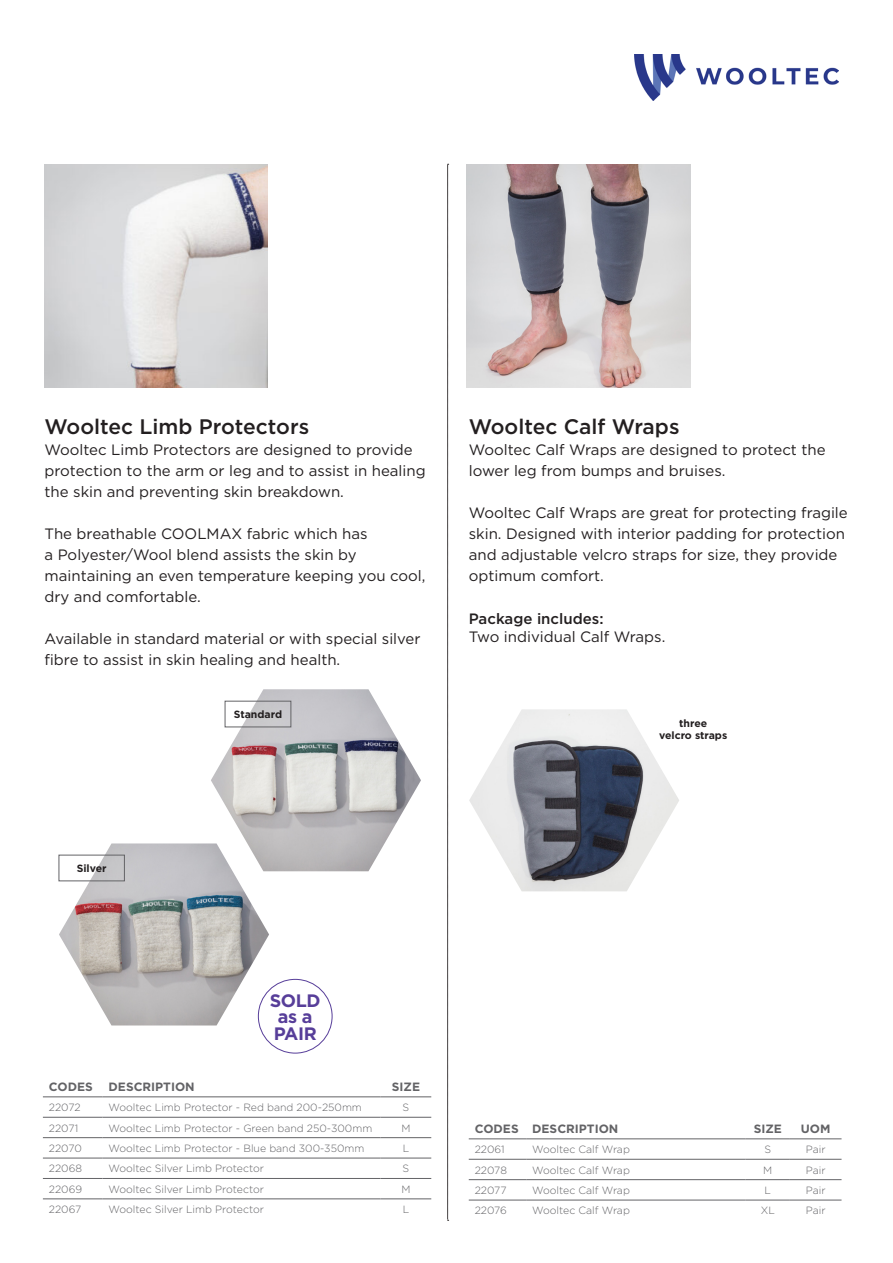
<style>
.page{position:relative;width:893px;height:1263px;background:#fff}
.page>*{position:absolute;margin:0;border:0;box-sizing:border-box;transform-origin:0 0}
.Heads{font:500 21px "Gotham";color:#231f20}
.t1{font:700 18px/16.5px "Gotham";letter-spacing:-.02em;color:#573e99}
.body_copy{font:15px/21px "Gotham";color:#231f20}
.t2{font:700 12px "Gotham";color:#636366}
.t3{font:300 10.5px "Gotham";color:#636366}
.t4{font:700 10.5px/12.6px "Gotham";color:#231f20;text-align:center}
.s1{font-weight:500}
</style>
<div class="page">
<img style="left:467px;top:164px;width:223px;height:223px">
<img style="left:45px;top:164px;width:223px;height:223px">
<img style="left:469px;top:709px;width:210px;height:182px">
<svg style="left:447px;top:164px;width:2px;height:1057px;background:#a19f9f"></svg>
<hr style="left:43px;top:1096px;width:60px;height:1px;background:#636366">
<hr style="left:103px;top:1096px;width:278px;height:1px;background:#636366">
<hr style="left:381px;top:1096px;width:50px;height:1px;background:#636366">
<hr style="left:43px;top:1117px;width:60px;height:1px;background:#636366">
<hr style="left:103px;top:1117px;width:278px;height:1px;background:#636366">
<hr style="left:381px;top:1117px;width:50px;height:1px;background:#636366">
<hr style="left:43px;top:1137px;width:60px;height:1px;background:#636366">
<hr style="left:103px;top:1137px;width:278px;height:1px;background:#636366">
<hr style="left:381px;top:1137px;width:50px;height:1px;background:#636366">
<hr style="left:43px;top:1158px;width:60px;height:1px;background:#636366">
<hr style="left:103px;top:1158px;width:278px;height:1px;background:#636366">
<hr style="left:381px;top:1158px;width:50px;height:1px;background:#636366">
<hr style="left:43px;top:1178px;width:60px;height:1px;background:#636366">
<hr style="left:103px;top:1178px;width:278px;height:1px;background:#636366">
<hr style="left:381px;top:1178px;width:50px;height:1px;background:#636366">
<hr style="left:43px;top:1198px;width:60px;height:1px;background:#636366">
<hr style="left:103px;top:1198px;width:278px;height:1px;background:#636366">
<hr style="left:381px;top:1198px;width:50px;height:1px;background:#636366">
<hr style="left:469px;top:1138px;width:57px;height:1px;background:#636366">
<hr style="left:526px;top:1138px;width:220px;height:1px;background:#636366">
<hr style="left:746px;top:1138px;width:44px;height:1px;background:#636366">
<hr style="left:790px;top:1138px;width:51px;height:1px;background:#636366">
<hr style="left:469px;top:1159px;width:57px;height:1px;background:#636366">
<hr style="left:526px;top:1159px;width:220px;height:1px;background:#636366">
<hr style="left:746px;top:1159px;width:44px;height:1px;background:#636366">
<hr style="left:790px;top:1159px;width:51px;height:1px;background:#636366">
<hr style="left:469px;top:1179px;width:57px;height:1px;background:#636366">
<hr style="left:526px;top:1179px;width:220px;height:1px;background:#636366">
<hr style="left:746px;top:1179px;width:44px;height:1px;background:#636366">
<hr style="left:790px;top:1179px;width:51px;height:1px;background:#636366">
<hr style="left:469px;top:1200px;width:57px;height:1px;background:#636366">
<hr style="left:526px;top:1200px;width:220px;height:1px;background:#636366">
<hr style="left:746px;top:1200px;width:44px;height:1px;background:#636366">
<hr style="left:790px;top:1200px;width:51px;height:1px;background:#636366">
<img style="left:635px;top:54px;width:204px;height:46px">
<img style="left:211px;top:689px;width:210px;height:182px">
<div style="left:225px;top:701px;width:66px;height:26px;border:1px solid #636366"></div>
<img style="left:59px;top:843px;width:210px;height:182px">
<div style="left:59px;top:855px;width:66px;height:26px;border:1px solid #636366"></div>
<p class="Heads" style="left:45px;top:413px;width:266px">Wooltec Limb Protectors</p>
<p class="body_copy" style="left:45px;top:439px;width:383px">Wooltec Limb Protectors are designed to provide protection to the arm or leg and to assist in healing the skin and preventing skin breakdown.</p>
<p class="body_copy" style="left:45px;top:523px;width:382px">The breathable COOLMAX fabric which has<br>a Polyester/Wool blend assists the skin by maintaining an even temperature keeping you cool, dry and comfortable.</p>
<p class="body_copy" style="left:45px;top:628px;width:378px">Available in standard material or with special silver fibre to assist in skin healing and health.</p>
<p class="t4" style="left:234px;top:708px;width:50px">Standard</p>
<p class="Heads" style="left:469px;top:413px;width:212px">Wooltec Calf Wraps</p>
<p class="body_copy" style="left:469px;top:439px;width:358px">Wooltec Calf Wraps are designed to protect the lower leg from bumps and bruises.</p>
<p class="body_copy" style="left:469px;top:502px;width:381px">Wooltec Calf Wraps are great for protecting fragile skin. Designed with interior padding for protection and adjustable velcro straps for size, they provide optimum comfort.</p>
<p class="body_copy" style="left:469px;top:609px;width:198px;line-height:18px"><span class="s1">Package includes:<br></span>Two individual Calf Wraps.</p>
<p class="t4" style="left:659px;top:716px;width:70px">three<br>velcro straps</p>
<p class="t4" style="left:77px;top:862px;width:31px">Silver</p>
<p class="t1" style="left:270px;top:992px;width:52px">SOLD as a<br>PAIR</p>
<p class="t2" style="left:49px;top:1079px;width:45px">CODES</p>
<p class="t2" style="left:109px;top:1079px;width:88px">DESCRIPTION</p>
<p class="t2" style="left:392px;top:1079px;width:30px">SIZE</p>
<p class="t3" style="left:49px;top:1101px;width:33px">22072</p>
<p class="t3" style="left:109px;top:1101px;width:255px">Wooltec Limb Protector - Red band 200-250mm</p>
<p class="t3" style="left:403px;top:1101px;width:8px">S</p>
<p class="t3" style="left:49px;top:1121px;width:31px">22071</p>
<p class="t3" style="left:109px;top:1121px;width:265px">Wooltec Limb Protector - Green band 250-300mm</p>
<p class="t3" style="left:401px;top:1121px;width:11px">M</p>
<p class="t3" style="left:49px;top:1142px;width:34px">22070</p>
<p class="t3" style="left:109px;top:1142px;width:257px">Wooltec Limb Protector - Blue band 300-350mm</p>
<p class="t3" style="left:403px;top:1142px;width:8px">L</p>
<p class="t3" style="left:49px;top:1162px;width:35px">22068</p>
<p class="t3" style="left:109px;top:1162px;width:157px">Wooltec Silver Limb Protector</p>
<p class="t3" style="left:403px;top:1162px;width:8px">S</p>
<p class="t3" style="left:49px;top:1182px;width:35px">22069</p>
<p class="t3" style="left:109px;top:1182px;width:157px">Wooltec Silver Limb Protector</p>
<p class="t3" style="left:401px;top:1182px;width:11px">M</p>
<p class="t3" style="left:49px;top:1203px;width:34px">22067</p>
<p class="t3" style="left:109px;top:1203px;width:157px">Wooltec Silver Limb Protector</p>
<p class="t3" style="left:403px;top:1203px;width:8px">L</p>
<p class="t2" style="left:475px;top:1121px;width:45px">CODES</p>
<p class="t2" style="left:532px;top:1121px;width:88px">DESCRIPTION</p>
<p class="t2" style="left:754px;top:1121px;width:30px">SIZE</p>
<p class="t2" style="left:801px;top:1121px;width:31px">UOM</p>
<p class="t3" style="left:475px;top:1143px;width:31px">22061</p>
<p class="t3" style="left:532px;top:1143px;width:99px">Wooltec Calf Wrap</p>
<p class="t3" style="left:764px;top:1143px;width:8px">S</p>
<p class="t3" style="left:806px;top:1143px;width:21px">Pair</p>
<p class="t3" style="left:475px;top:1163px;width:34px">22078</p>
<p class="t3" style="left:532px;top:1163px;width:99px">Wooltec Calf Wrap</p>
<p class="t3" style="left:763px;top:1163px;width:11px">M</p>
<p class="t3" style="left:806px;top:1163px;width:21px">Pair</p>
<p class="t3" style="left:475px;top:1184px;width:33px">22077</p>
<p class="t3" style="left:532px;top:1184px;width:99px">Wooltec Calf Wrap</p>
<p class="t3" style="left:764px;top:1184px;width:8px">L</p>
<p class="t3" style="left:806px;top:1184px;width:21px">Pair</p>
<p class="t3" style="left:475px;top:1204px;width:34px">22076</p>
<p class="t3" style="left:532px;top:1204px;width:99px">Wooltec Calf Wrap</p>
<p class="t3" style="left:761px;top:1204px;width:16px">XL</p>
<p class="t3" style="left:806px;top:1204px;width:21px">Pair</p>
</div>
